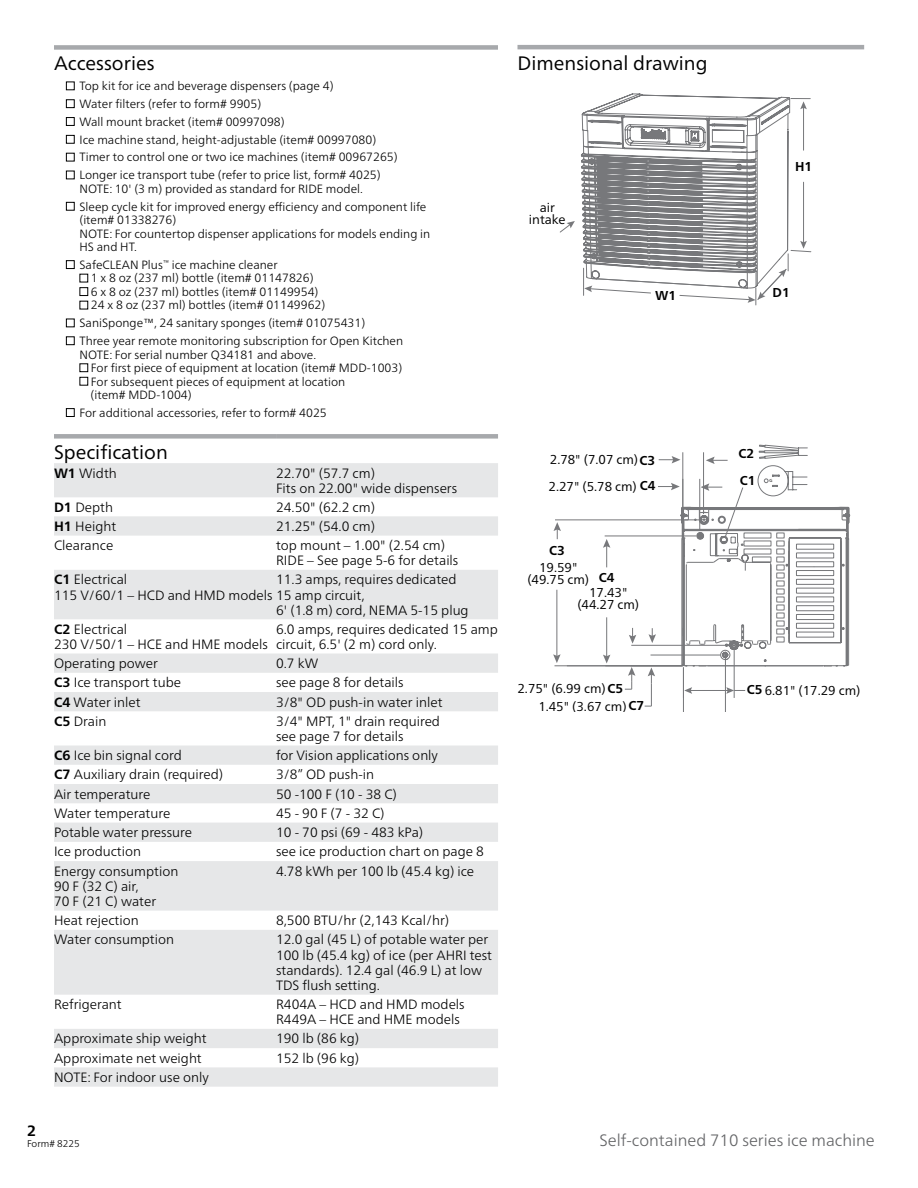
<style>
.page{position:relative;width:918px;height:1188px;background:#fff}
.page>*{position:absolute;margin:0;border:0;box-sizing:border-box;transform-origin:0 0}
.t1{font:19.5px "Frutiger Neue LT Pro";color:#000}
.t2{font:300 16.5px "Frutiger Neue LT Pro";color:#636466}
.t3{font:700 15px "Frutiger Neue LT Pro";color:#000}
.t4{font:300 13.5px/15.3px "Frutiger Neue LT Pro";color:#000}
.t5{font:12.9px/12.3px "Frutiger Neue LT Pro";color:#000;text-align:center}
.t6{font:700 12.9px "Frutiger Neue LT Pro";color:#000}
.t7{font:300 12px/13.5px "Frutiger Neue LT Pro";color:#000}
.t8{font:300 9.75px "Frutiger Neue LT Pro";color:#000}
.t9{font:4.5px "Myriad Pro";color:#000}
.s1{font-weight:700}
</style>
<div class="page">
<svg style="left:54px;top:463px;width:444px;height:624px;fill:#e6e7e8"></svg>
<div style="left:54px;top:434px;width:222px;height:5px;background:#a7a9ac"></div>
<div style="left:276px;top:434px;width:222px;height:5px;background:#a7a9ac"></div>
<hr style="left:518px;top:45px;width:346px;height:4px;background:#a7a9ac">
<svg style="left:559px;top:93px;width:253px;height:212px"></svg>
<svg style="left:625px;top:667px;width:10px;height:23px"></svg>
<hr style="left:725px;top:657px;width:1px;height:54px;background:#77787b">
<hr style="left:683px;top:667px;width:1px;height:44px;background:#77787b">
<svg style="left:645px;top:444px;width:206px;height:263px"></svg>
<hr style="left:631px;top:645px;width:101px;height:1px;background:#77787b">
<svg style="left:629px;top:628px;width:7px;height:16px"></svg>
<hr style="left:555px;top:665px;width:128px;height:1px;background:#77787b">
<hr style="left:555px;top:519px;width:147px;height:1px;background:#77787b">
<hr style="left:556px;top:590px;width:1px;height:67px;background:#77787b">
<svg style="left:553px;top:654px;width:8px;height:9px"></svg>
<svg style="left:554px;top:522px;width:7px;height:17px"></svg>
<hr style="left:605px;top:535px;width:91px;height:1px;background:#77787b">
<hr style="left:606px;top:617px;width:1px;height:40px;background:#77787b">
<svg style="left:603px;top:655px;width:7px;height:8px"></svg>
<svg style="left:603px;top:539px;width:7px;height:28px"></svg>
<div style="left:54px;top:45px;width:444px;height:5px;background:#a7a9ac"></div>
<div style="left:66px;top:82px;width:9px;height:8px;border:1px solid #000"></div>
<div style="left:66px;top:99px;width:9px;height:9px;border:1px solid #000"></div>
<div style="left:66px;top:117px;width:9px;height:9px;border:1px solid #000"></div>
<div style="left:66px;top:135px;width:9px;height:9px;border:1px solid #000"></div>
<div style="left:66px;top:153px;width:9px;height:8px;border:1px solid #000"></div>
<div style="left:66px;top:171px;width:9px;height:8px;border:1px solid #000"></div>
<div style="left:66px;top:202px;width:9px;height:9px;border:1px solid #000"></div>
<div style="left:66px;top:260px;width:9px;height:9px;border:1px solid #000"></div>
<div style="left:80px;top:287px;width:8px;height:9px;border:1px solid #000"></div>
<div style="left:66px;top:319px;width:9px;height:8px;border:1px solid #000"></div>
<div style="left:66px;top:336px;width:9px;height:9px;border:1px solid #000"></div>
<div style="left:80px;top:363px;width:8px;height:9px;border:1px solid #000"></div>
<div style="left:80px;top:377px;width:8px;height:9px;border:1px solid #000"></div>
<div style="left:66px;top:408px;width:9px;height:9px;border:1px solid #000"></div>
<h1 class="t1" style="left:54px;top:51px;width:102px">Accessories</h1>
<p class="t7" style="left:80px;top:77px;width:320px;line-height:17.9px">Top kit for ice and beverage dispensers (page 4)<br>Water filters (refer to form# 9905)<br>Wall mount bracket (item# 00997098)<br>Ice machine stand, height-adjustable (item# 00997080)<br>Timer to control one or two ice machines (item# 00967265)<br>Longer ice transport tube (refer to price list, form# 4025)</p>
<p class="t7" style="left:80px;top:180px;width:348px;line-height:17.9px">NOTE: 10' (3 m) provided as standard for RIDE model.<br>Sleep cycle kit for improved energy efficiency and component life</p>
<p class="t7" style="left:80px;top:213px;width:352px">(item# 01338276)<br>NOTE: For countertop dispenser applications for models ending in<br>HS and HT.</p>
<p class="t7" style="left:91px;top:258px;width:236px;text-indent:-11px">SafeCLEAN Plus<sup>™</sup> ice machine cleaner<br>1 x 8 oz (237 ml) bottle (item# 01147826)<br>6 x 8 oz (237 ml) bottles (item# 01149954)<br>24 x 8 oz (237 ml) bottles (item# 01149962)</p>
<p class="t7" style="left:80px;top:314px;width:325px;line-height:17.9px">SaniSponge™, 24 sanitary sponges (item# 01075431)<br>Three year remote monitoring subscription for Open Kitchen</p>
<p class="t7" style="left:91px;top:348px;width:313px;text-indent:-11px">NOTE: For serial number Q34181 and above.<br>For first piece of equipment at location (item# MDD-1003)<br>For subsequent pieces of equipment at location<br>(item# MDD-1004)</p>
<p class="t7" style="left:80px;top:406px;width:249px">For additional accessories, refer to form# 4025</p>
<h1 class="t1" style="left:54px;top:440px;width:115px">Specification</h1>
<p class="t4" style="left:54px;top:465px;width:64px"><span class="s1">W1</span> Width</p>
<p class="t4" style="left:276px;top:465px;width:183px">22.70" (57.7 cm)<br>Fits on 22.00" wide dispensers</p>
<p class="t4" style="left:54px;top:499px;width:61px"><span class="s1">D1</span> Depth</p>
<p class="t4" style="left:276px;top:499px;width:100px">24.50" (62.2 cm)</p>
<p class="t4" style="left:54px;top:518px;width:64px"><span class="s1">H1</span> Height</p>
<p class="t4" style="left:276px;top:518px;width:100px">21.25" (54.0 cm)</p>
<p class="t4" style="left:54px;top:538px;width:61px">Clearance</p>
<p class="t4" style="left:276px;top:538px;width:184px">top mount – 1.00" (2.54 cm)<br>RIDE – See page 5-6 for details</p>
<p class="t4" style="left:54px;top:572px;width:312px"><span class="s1">C1</span> Electrical<br>115 V/60/1 – HCD and HMD models 15 amp circuit,</p>
<p class="t4" style="left:276px;top:572px;width:182px">11.3 amps, requires dedicated</p>
<p class="t4" style="left:276px;top:602px;width:194px">6' (1.8 m) cord, NEMA 5-15 plug</p>
<p class="t4" style="left:54px;top:621px;width:215px"><span class="s1">C2</span> Electrical<br>230 V/50/1 – HCE and HME models</p>
<p class="t4" style="left:276px;top:621px;width:223px">6.0 amps, requires dedicated 15 amp circuit, 6.5' (2 m) cord only.</p>
<p class="t4" style="left:54px;top:656px;width:105px">Operating power</p>
<p class="t4" style="left:276px;top:656px;width:44px">0.7 kW</p>
<p class="t4" style="left:54px;top:675px;width:129px"><span class="s1">C3</span> Ice transport tube</p>
<p class="t4" style="left:276px;top:675px;width:129px">see page 8 for details</p>
<p class="t4" style="left:54px;top:694px;width:88px"><span class="s1">C4</span> Water inlet</p>
<p class="t4" style="left:276px;top:694px;width:168px">3/8" OD push-in water inlet</p>
<p class="t4" style="left:54px;top:713px;width:54px"><span class="s1">C5</span> Drain</p>
<p class="t4" style="left:276px;top:713px;width:166px">3/4" MPT, 1" drain required see page 7 for details</p>
<p class="t4" style="left:54px;top:748px;width:129px"><span class="s1">C6</span> Ice bin signal cord</p>
<p class="t4" style="left:276px;top:748px;width:163px">for Vision applications only</p>
<p class="t4" style="left:54px;top:767px;width:171px"><span class="s1">C7</span> Auxiliary drain (required)</p>
<p class="t4" style="left:276px;top:767px;width:100px">3/8” OD push-in</p>
<p class="t4" style="left:54px;top:786px;width:98px">Air temperature</p>
<p class="t4" style="left:276px;top:786px;width:122px">50 -100 F (10 - 38 C)</p>
<p class="t4" style="left:54px;top:805px;width:118px">Water temperature</p>
<p class="t4" style="left:276px;top:805px;width:110px">45 - 90 F (7 - 32 C)</p>
<p class="t4" style="left:54px;top:825px;width:140px">Potable water pressure</p>
<p class="t4" style="left:276px;top:825px;width:149px">10 - 70 psi (69 - 483 kPa)</p>
<p class="t4" style="left:54px;top:844px;width:89px">Ice production</p>
<p class="t4" style="left:276px;top:844px;width:209px">see ice production chart on page 8</p>
<p class="t4" style="left:54px;top:863px;width:126px">Energy consumption<br>90 F (32 C) air,<br>70 F (21 C) water</p>
<p class="t4" style="left:276px;top:863px;width:200px">4.78 kWh per 100 lb (45.4 kg) ice</p>
<p class="t4" style="left:54px;top:913px;width:86px">Heat rejection</p>
<p class="t4" style="left:276px;top:913px;width:175px">8,500 BTU/hr (2,143 Kcal/hr)</p>
<p class="t4" style="left:54px;top:932px;width:122px">Water consumption</p>
<p class="t4" style="left:276px;top:932px;width:218px">12.0 gal (45 L) of potable water per<br>100 lb (45.4 kg) of ice (per AHRI test standards). 12.4 gal (46.9 L) at low<br>TDS flush setting.</p>
<p class="t4" style="left:54px;top:997px;width:69px">Refrigerant</p>
<p class="t4" style="left:276px;top:997px;width:190px">R404A – HCD and HMD models<br>R449A – HCE and HME models</p>
<p class="t4" style="left:54px;top:1031px;width:154px">Approximate ship weight</p>
<p class="t4" style="left:276px;top:1031px;width:85px">190 lb (86 kg)</p>
<p class="t4" style="left:54px;top:1050px;width:149px">Approximate net weight</p>
<p class="t4" style="left:276px;top:1050px;width:85px">152 lb (96 kg)</p>
<p class="t4" style="left:54px;top:1069px;width:156px">NOTE: For indoor use only</p>
<h1 class="t1" style="left:518px;top:51px;width:192px">Dimensional drawing</h1>
<p class="t5" style="left:529px;top:201px;width:38px">air intake</p>
<p class="t6" style="left:795px;top:158px;width:19px">H1</p>
<p class="t6" style="left:655px;top:287px;width:23px">W1</p>
<p class="t6" style="left:773px;top:285px;width:19px">D1</p>
<p class="t5" style="left:549px;top:447px;width:108px;line-height:26.4px;text-align:left">2.78" (7.07 cm)<span class="s1">C3<br></span>2.27" (5.78 cm) <span class="s1">C4</span></p>
<p class="t6" style="left:549px;top:543px;width:17px">C3</p>
<p class="t5" style="left:527px;top:561px;width:63px">19.59" (49.75 cm)</p>
<p class="t6" style="left:599px;top:570px;width:17px">C4</p>
<p class="t5" style="left:577px;top:586px;width:63px">17.43" (44.27 cm)</p>
<p class="t6" style="left:739px;top:446px;width:17px">C2</p>
<p class="t6" style="left:740px;top:473px;width:17px">C1</p>
<p class="t9" style="left:770px;top:478px;width:4px">G</p>
<p class="t5" style="left:538px;top:680px;width:107px;line-height:17.7px;text-align:left;text-indent:-21px">2.75" (6.99 cm)<span class="s1">C5<br></span>1.45" (3.67 cm)<span class="s1">C7</span></p>
<p class="t5" style="left:747px;top:684px;width:115px"><span class="s1">C5</span> 6.81" (17.29 cm)</p>
<p class="t3" style="left:27px;top:1121px;width:10px">2</p>
<p class="t8" style="left:27px;top:1138px;width:54px">Form# 8225</p>
<p class="t2" style="left:599px;top:1130px;width:277px">Self-contained 710 series ice machine</p>
</div>
